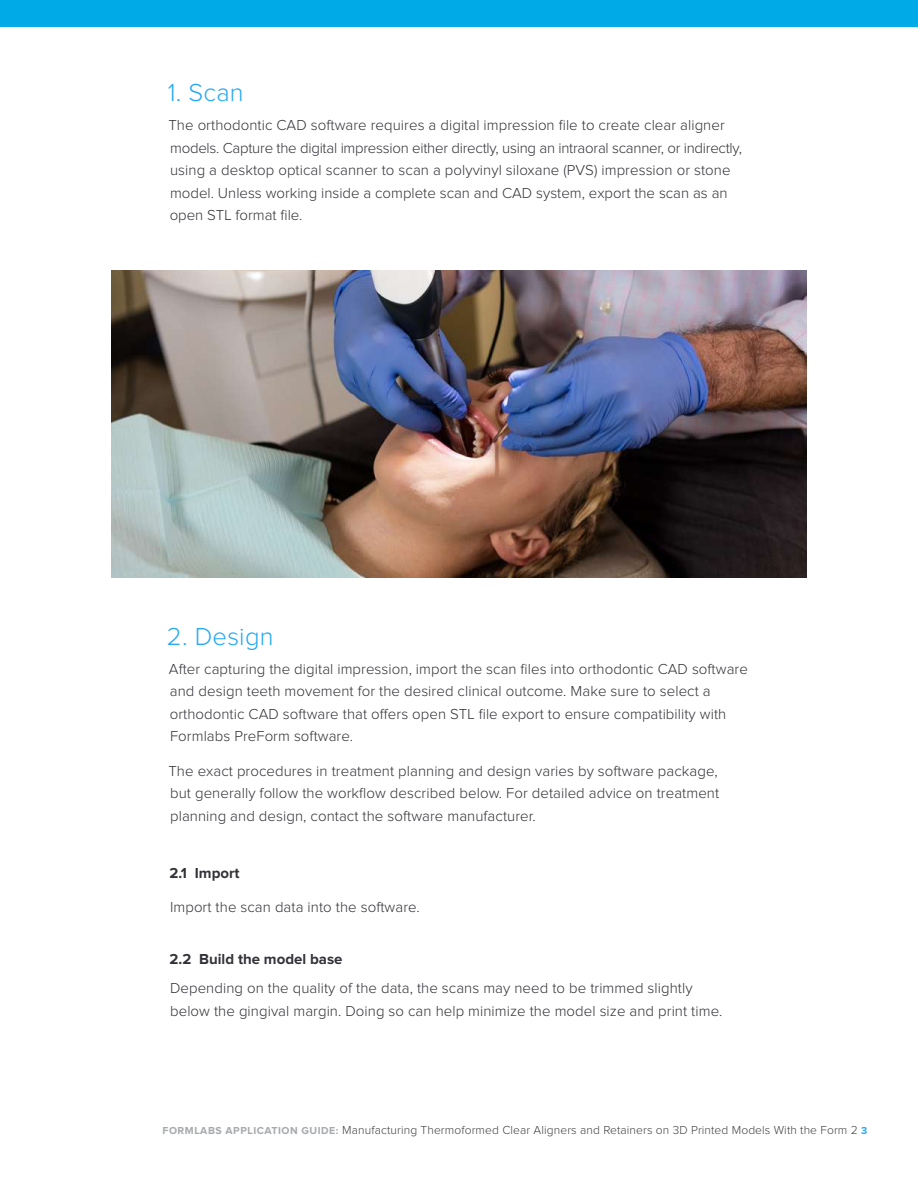
<style>
.page{position:relative;width:918px;height:1188px;background:#fff}
.page>*{position:absolute;margin:0;border:0;box-sizing:border-box;transform-origin:0 0}
.t1{font:300 25.5px "Proxima Nova";letter-spacing:.01em;color:#26a9f2}
.t2{font:300 15px/22.5px "Proxima Nova";letter-spacing:.005em;color:#323238}
.t3{font:700 15px "Proxima Nova";color:#323238}
.t4{font:300 12px "Proxima Nova";letter-spacing:.01em;color:#414042}
.s1{font-weight:700;font-size:10.5px;color:#a7a9ac}
.s2{font-weight:700;font-size:10.5px;color:#26a9f2}
</style>
<div class="page">
<div style="left:0;top:0;width:918px;height:27px;background:#00aae7"></div>
<img style="left:111px;top:270px;width:696px;height:308px">
<h1 class="t1" style="left:168px;top:81px;width:78px">1. Scan</h1>
<p class="t2" style="left:168px;top:115px;width:575px">The orthodontic CAD software requires a digital impression file to create clear aligner models. Capture the digital impression either directly, using an intraoral scanner, or indirectly, using a desktop optical scanner to scan a polyvinyl siloxane (PVS) impression or stone model. Unless working inside a complete scan and CAD system, export the scan as an open STL format file.</p>
<h1 class="t1" style="left:167px;top:625px;width:108px">2. Design</h1>
<p class="t2" style="left:169px;top:658px;width:580px">After capturing the digital impression, import the scan files into orthodontic CAD software and design teeth movement for the desired clinical outcome. Make sure to select a orthodontic CAD software that offers open STL file export to ensure compatibility with Formlabs PreForm software.</p>
<p class="t2" style="left:168px;top:760px;width:552px;text-align:justify">The exact procedures in treatment planning and design varies by software package, but generally follow the workflow described below. For detailed advice on treatment planning and design, contact the software manufacturer.</p>
<p class="t3" style="left:170px;top:866px;width:71px">2.1 Import</p>
<p class="t2" style="left:170px;top:897px;width:251px">Import the scan data into the software.</p>
<p class="t3" style="left:170px;top:952px;width:174px">2.2 Build the model base</p>
<p class="t2" style="left:170px;top:978px;width:554px">Depending on the quality of the data, the scans may need to be trimmed slightly below the gingival margin. Doing so can help minimize the model size and print time.</p>
<p class="t4" style="left:163px;top:1125px;width:706px"><span class="s1">FORMLABS APPLICATION GUIDE:</span> Manufacturing Thermoformed Clear Aligners and Retainers on 3D Printed Models With the Form 2 <span class="s2">3</span></p>
</div>
